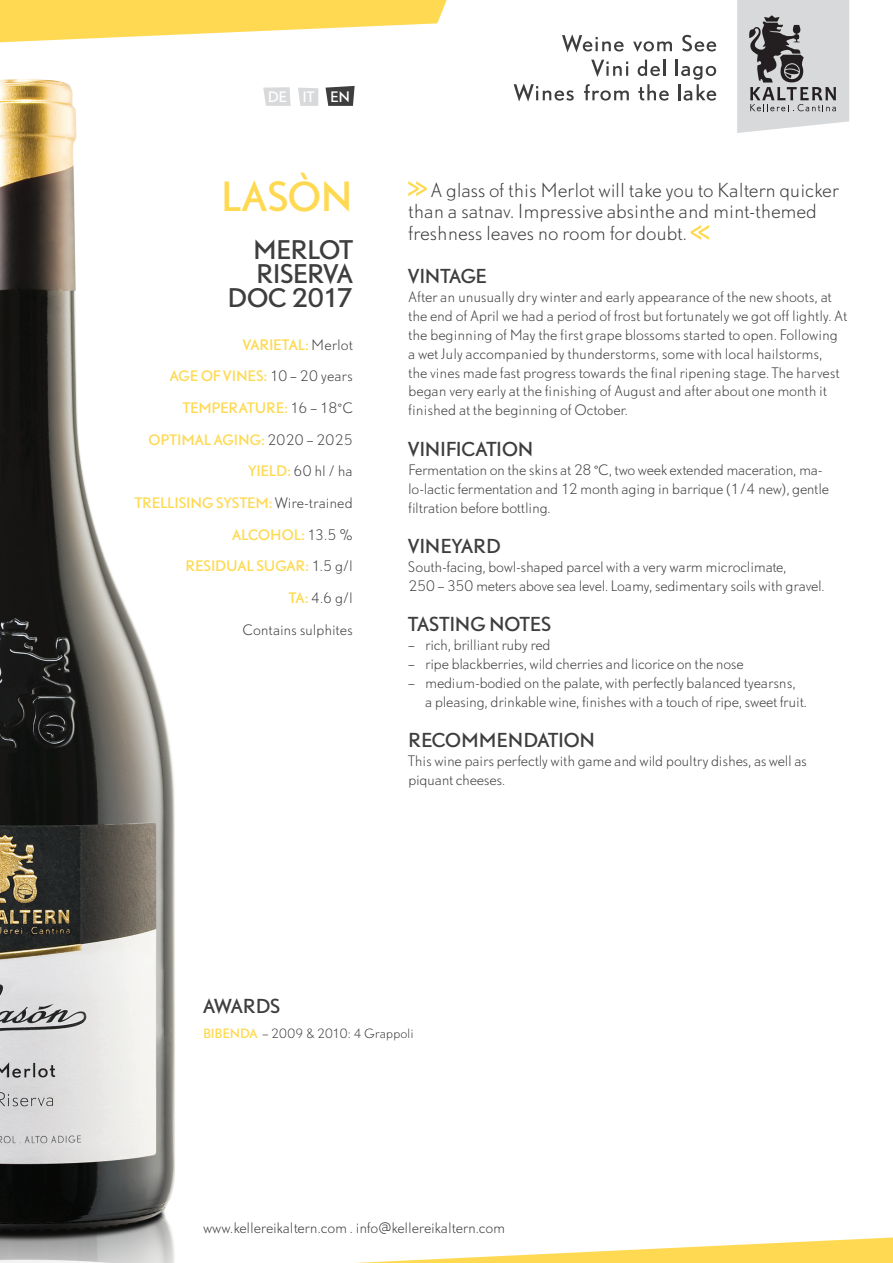
<style>
.page{position:relative;width:893px;height:1263px;background:#fff}
.page>*{position:absolute;margin:0;border:0;box-sizing:border-box;transform-origin:0 0}
.t1{font:37.5px "DTL Nobel T";letter-spacing:-.005em;color:#fed951}
.t2{font:24px/24px "DTL Nobel T";letter-spacing:-.03em;color:#3e3e3f;text-align:right}
.t3{font:300 18px/21.6px "DTL Nobel T";letter-spacing:-.015em;color:#3e3e3f}
.t4{font:18px "DTL Nobel T";letter-spacing:-.01em;color:#3e3e3f}
.t5{font:300 13.5px/18.9px "DTL Nobel T";letter-spacing:-.01em;color:#3e3e3f}
.t6{font:13.5px "DTL Nobel T";letter-spacing:-.005em;color:#fed951}
.t7{font:13.5px "DTL Nobel T";color:#fff}
.t8{font:300 12px "DTL Nobel T";letter-spacing:-.025em;color:#3e3e3f}
.s1{font-weight:300;color:#3e3e3f}
.s2{font-weight:400;color:#fed951}
</style>
<div class="page">
<svg style="left:0;top:0;width:447px;height:42px"></svg>
<svg style="left:355px;top:1237px;width:538px;height:26px"></svg>
<svg style="left:263px;top:87px;width:28px;height:19px"></svg>
<svg style="left:298px;top:88px;width:20px;height:18px"></svg>
<svg style="left:325px;top:86px;width:30px;height:20px"></svg>
<svg style="left:562px;top:34px;width:62px;height:18px"></svg>
<svg style="left:633px;top:41px;width:39px;height:11px"></svg>
<svg style="left:682px;top:35px;width:34px;height:17px"></svg>
<svg style="left:591px;top:60px;width:37px;height:17px"></svg>
<svg style="left:638px;top:60px;width:27px;height:16px"></svg>
<svg style="left:514px;top:83px;width:60px;height:19px"></svg>
<svg style="left:584px;top:84px;width:45px;height:17px"></svg>
<svg style="left:638px;top:84px;width:31px;height:17px"></svg>
<svg style="left:676px;top:60px;width:40px;height:41px"></svg>
<svg style="left:737px;top:0;width:112px;height:133px;background:#bbbbbd"></svg>
<svg style="left:408px;top:181px;width:19px;height:15px"></svg>
<svg style="left:691px;top:225px;width:18px;height:15px"></svg>
<img style="left:0;top:79px;width:175px;height:1184px">
<p class="t7" style="left:268px;top:87px;width:84px">DE IT EN</p>
<h1 class="t1" style="left:221px;top:170px;width:134px">LASÒN</h1>
<h2 class="t2" style="left:228px;top:237px;width:127px">MERLOT<br>RISERVA<br>DOC 2017</h2>
<p class="t6" style="left:243px;top:335px;width:112px">VARIETAL: <span class="s1">Merlot</span></p>
<p class="t6" style="left:170px;top:367px;width:185px">AGE OF VINES: <span class="s1">10 – 20 years</span></p>
<p class="t6" style="left:183px;top:398px;width:172px">TEMPERATURE: <span class="s1">16 – 18°C</span></p>
<p class="t6" style="left:148px;top:430px;width:206px">OPTIMAL AGING: <span class="s1">2020 – 2025</span></p>
<p class="t5" style="left:248px;top:461px;width:106px"><span class="s2">YIELD:</span> 60 hl / ha</p>
<p class="t6" style="left:135px;top:493px;width:220px">TRELLISING SYSTEM: <span class="s1">Wire-trained</span></p>
<p class="t6" style="left:232px;top:525px;width:122px">ALCOHOL: <span class="s1">13.5 %</span></p>
<p class="t6" style="left:185px;top:557px;width:169px">RESIDUAL SUGAR: <span class="s1">1.5 g/l</span></p>
<p class="t5" style="left:289px;top:588px;width:66px"><span class="s2">TA:</span> 4.6 g/l</p>
<p class="t5" style="left:242px;top:620px;width:112px">Contains sulphites</p>
<h3 class="t3" style="left:408px;top:179px;width:432px;text-indent:22px">A glass of this Merlot will take you to Kaltern quicker than a satnav. Impressive absinthe and mint-themed freshness leaves no room for doubt.</h3>
<h3 class="t4" style="left:408px;top:264px;width:80px">VINTAGE</h3>
<p class="t5" style="left:408px;top:287px;width:441px">After an unusually dry winter and early appearance of the new shoots, at the end of April we had a period of frost but fortunately we got off lightly. At the beginning of May the first grape blossoms started to open. Following a wet July accompanied by thunderstorms, some with local hailstorms,<br>the vines made fast progress towards the final ripening stage. The harvest began very early at the finishing of August and after about one month it finished at the beginning of October.</p>
<h3 class="t4" style="left:408px;top:436px;width:127px">VINIFICATION</h3>
<p class="t5" style="left:408px;top:460px;width:422px">Fermentation on the skins at 28 °C, two week extended maceration, ma&shy;lo-lactic fermentation and 12 month aging in barrique (1/4 new), gentle filtration before bottling.</p>
<h3 class="t4" style="left:408px;top:534px;width:94px">VINEYARD</h3>
<p class="t5" style="left:408px;top:557px;width:418px">South-facing, bowl-shaped parcel with a very warm microclimate,<br>250 – 350 meters above sea level. Loamy, sedimentary soils with gravel.</p>
<h3 class="t4" style="left:408px;top:612px;width:145px">TASTING NOTES</h3>
<p class="t5" style="left:408px;top:635px;width:144px">– rich, brilliant ruby red</p>
<p class="t5" style="left:408px;top:654px;width:337px">– ripe blackberries, wild cherries and licorice on the nose</p>
<p class="t5" style="left:425px;top:673px;width:383px;text-indent:-17px">– medium-bodied on the palate, with perfectly balanced tyearsns,<br>a pleasing, drinkable wine, finishes with a touch of ripe, sweet fruit.</p>
<h3 class="t4" style="left:408px;top:728px;width:188px">RECOMMENDATION</h3>
<p class="t5" style="left:408px;top:751px;width:400px">This wine pairs perfectly with game and wild poultry dishes, as well as piquant cheeses.</p>
<h3 class="t4" style="left:203px;top:993px;width:79px">AWARDS</h3>
<p class="t8" style="left:203px;top:1026px;width:212px"><span class="s2">BIBENDA</span> – 2009 &amp; 2010: 4 Grappoli</p>
<p class="t5" style="left:203px;top:1218px;width:304px">www.kellereikaltern.com . info@kellereikaltern.com</p>
</div>
